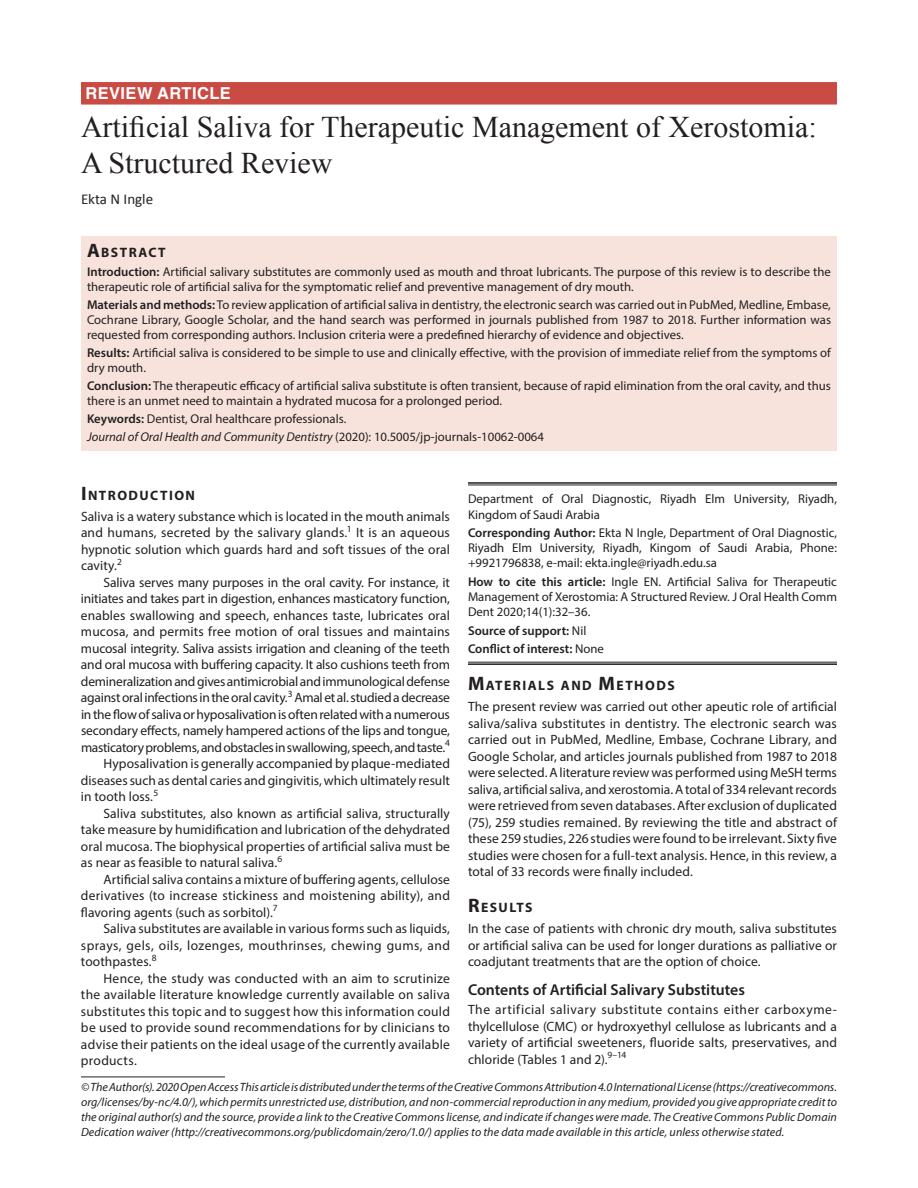
<style>
.page{position:relative;width:918px;height:1188px;background:#fff}
.page>*{position:absolute;margin:0;border:0;box-sizing:border-box;transform-origin:0 0}
.t1{font:30px/36px "Times New Roman";color:#231f20}
.t2{font:700 16.5px "Helvetica LT Std";letter-spacing:.025em;color:#fff}
.t3{font:600 15.75px "Myriad Pro";color:#231f20}
.t4{font:15px "Calibri";color:#231f20}
.t5{font:700 13.65px "Myriad Pro";letter-spacing:.105em;color:#231f20}
.t6{font:13.5px/16.5px "Myriad Pro";color:#231f20;text-align:justify}
.t7{font:13.5px "Myriad Pro";letter-spacing:.02em;color:#231f20}
.t8{font:13.5px "Myriad Pro";letter-spacing:-.02em;color:#231f20}
.t9{font:13.5px "Myriad Pro";letter-spacing:.03em;color:#231f20}
.t10{font:13.5px "Myriad Pro";letter-spacing:.025em;color:#231f20}
.t11{font:12.75px/15px "Myriad Pro";color:#231f20}
.t12{font:600 12.75px/18.3px "Myriad Pro";color:#231f20}
.t13{font:italic 12px/15px "Myriad Pro";letter-spacing:.005em;color:#231f20;text-align:justify}
.s1{font-size:19.5px}
.s2{font-weight:600}
.s3{font-style:italic}
.s4{font-weight:400}
</style>
<div class="page">
<div style="left:81px;top:82px;width:756px;height:23px;background:#c94b43"></div>
<div style="left:81px;top:236px;width:756px;height:26px;background:#f7e3dc"></div>
<div style="left:81px;top:261px;width:756px;height:39px;background:#f7e3dc"></div>
<div style="left:81px;top:294px;width:756px;height:54px;background:#f7e3dc"></div>
<div style="left:81px;top:342px;width:756px;height:39px;background:#f7e3dc"></div>
<div style="left:81px;top:375px;width:756px;height:39px;background:#f7e3dc"></div>
<div style="left:81px;top:408px;width:756px;height:24px;background:#f7e3dc"></div>
<div style="left:81px;top:426px;width:756px;height:24px;background:#f7e3dc"></div>
<hr style="left:468px;top:482px;width:369px;height:2px;background:#231f20">
<hr style="left:468px;top:485px;width:369px;height:1px;background:#231f20">
<hr style="left:468px;top:662px;width:369px;height:1px;background:#231f20">
<hr style="left:468px;top:663px;width:369px;height:2px;background:#231f20">
<hr style="left:81px;top:1077px;width:144px;height:1px;background:#231f20">
<p class="t2" style="left:86px;top:83px;width:147px">REVIEW ARTICLE</p>
<h1 class="t1" style="left:81px;top:108px;width:737px">Artificial Saliva for Therapeutic Management of Xerostomia:<br>A Structured Review</h1>
<p class="t4" style="left:81px;top:190px;width:74px">Ekta N Ingle</p>
<p class="t5" style="left:87px;top:243px;width:80px"><span class="s1">A</span>BSTRACT</p>
<p class="t11" style="left:87px;top:264px;width:745px"><span class="s2">Introduction:</span> Artificial salivary substitutes are commonly used as mouth and throat lubricants. The purpose of this review is to describe the therapeutic role of artificial saliva for the symptomatic relief and preventive management of dry mouth.</p>
<p class="t11" style="left:87px;top:297px;width:746px;text-align:justify"><span class="s2">Materials and methods:</span> To review application of artificial saliva in dentistry, the electronic search was carried out in PubMed, Medline, Embase, Cochrane Library, Google Scholar, and the hand search was performed in journals published from 1987 to 2018. Further information was requested from corresponding authors. Inclusion criteria were a predefined hierarchy of evidence and objectives.</p>
<p class="t11" style="left:87px;top:345px;width:745px"><span class="s2">Results:</span> Artificial saliva is considered to be simple to use and clinically effective, with the provision of immediate relief from the symptoms of dry mouth.</p>
<p class="t11" style="left:87px;top:378px;width:746px"><span class="s2">Conclusion:</span> The therapeutic efficacy of artificial saliva substitute is often transient, because of rapid elimination from the oral cavity, and thus there is an unmet need to maintain a hydrated mucosa for a prolonged period.</p>
<p class="t11" style="left:87px;top:410px;width:459px;line-height:18px"><span class="s2">Keywords:</span> Dentist, Oral healthcare professionals.<br><span class="s3">Journal of Oral Health and Community Dentistry</span> (2020): 10.5005/jp-journals-10062-0064</p>
<p class="t5" style="left:81px;top:486px;width:116px"><span class="s1">I</span>NTRODUCTION</p>
<p class="t6" style="left:81px;top:508px;width:371px">Saliva is a watery substance which is located in the mouth animals and humans, secreted by the salivary glands.<sup>1</sup> It is an aqueous hypnotic solution which guards hard and soft tissues of the oral cavity.<sup>2</sup></p>
<p class="t6" style="left:104px;top:574px;width:348px">Saliva serves many purposes in the oral cavity. For instance, it</p>
<p class="t6" style="left:81px;top:590px;width:370px">initiates and takes part in digestion, enhances masticatory function,</p>
<p class="t6" style="left:81px;top:607px;width:370px">enables swallowing and speech, enhances taste, lubricates oral</p>
<p class="t6" style="left:81px;top:623px;width:370px">mucosa, and permits free motion of oral tissues and maintains</p>
<p class="t6" style="left:81px;top:640px;width:370px">mucosal integrity. Saliva assists irrigation and cleaning of the teeth</p>
<p class="t6" style="left:81px;top:656px;width:370px">and oral mucosa with buffering capacity. It also cushions teeth from</p>
<p class="t8" style="left:81px;top:673px;width:370px">demineralization and gives antimicrobial and immunological defense</p>
<p class="t8" style="left:81px;top:689px;width:370px">against oral infections in the oral cavity.<sup>3</sup> Amal et al. studied a decrease</p>
<p class="t6" style="left:81px;top:706px;width:370px">in the flow of saliva or hyposalivation is often related with a numerous</p>
<p class="t6" style="left:81px;top:722px;width:370px">secondary effects, namely hampered actions of the lips and tongue,</p>
<p class="t8" style="left:81px;top:739px;width:371px">masticatory problems, and obstacles in swallowing, speech, and taste.<sup>4</sup></p>
<p class="t6" style="left:104px;top:755px;width:348px">Hyposalivation is generally accompanied by plaque-mediated</p>
<p class="t6" style="left:81px;top:772px;width:370px">diseases such as dental caries and gingivitis, which ultimately result</p>
<p class="t6" style="left:81px;top:788px;width:79px">in tooth loss.<sup>5</sup></p>
<p class="t6" style="left:104px;top:805px;width:348px">Saliva substitutes, also known as artificial saliva, structurally</p>
<p class="t6" style="left:81px;top:821px;width:370px">take measure by humidification and lubrication of the dehydrated</p>
<p class="t6" style="left:81px;top:838px;width:371px">oral mucosa. The biophysical properties of artificial saliva must be</p>
<p class="t6" style="left:81px;top:854px;width:203px">as near as feasible to natural saliva.<sup>6</sup></p>
<p class="t6" style="left:104px;top:871px;width:348px">Artificial saliva contains a mixture of buffering agents, cellulose</p>
<p class="t6" style="left:81px;top:887px;width:371px">derivatives (to increase stickiness and moistening ability), and</p>
<p class="t6" style="left:81px;top:904px;width:198px">flavoring agents (such as sorbitol).<sup>7</sup></p>
<p class="t6" style="left:104px;top:920px;width:348px">Saliva substitutes are available in various forms such as liquids,</p>
<p class="t9" style="left:81px;top:937px;width:371px">sprays, gels, oils, lozenges, mouthrinses, chewing gums, and</p>
<p class="t6" style="left:81px;top:953px;width:77px">toothpastes.<sup>8</sup></p>
<p class="t7" style="left:104px;top:970px;width:348px">Hence, the study was conducted with an aim to scrutinize</p>
<p class="t7" style="left:81px;top:986px;width:371px">the available literature knowledge currently available on saliva</p>
<p class="t7" style="left:81px;top:1003px;width:371px">substitutes this topic and to suggest how this information could</p>
<p class="t7" style="left:81px;top:1019px;width:371px">be used to provide sound recommendations for by clinicians to</p>
<p class="t7" style="left:81px;top:1036px;width:370px">advise their patients on the ideal usage of the currently available</p>
<p class="t10" style="left:81px;top:1052px;width:57px">products.</p>
<p class="t11" style="left:468px;top:491px;width:371px">Department of Oral Diagnostic, Riyadh Elm University, Riyadh,<br>Kingdom of Saudi Arabia</p>
<p class="t11" style="left:468px;top:525px;width:371px;text-align:justify"><span class="s2">Corresponding Author:</span> Ekta N Ingle, Department of Oral Diagnostic, Riyadh Elm University, Riyadh, Kingom of Saudi Arabia, Phone: +9921796838, e-mail: ekta.ingle@riyadh.edu.sa</p>
<p class="t11" style="left:468px;top:574px;width:371px;text-align:justify"><span class="s2">How to cite this article:</span> Ingle EN. Artificial Saliva for Therapeutic Management of Xerostomia: A Structured Review. J Oral Health Comm Dent 2020;14(1):32–36.</p>
<p class="t12" style="left:468px;top:621px;width:137px">Source of support: <span class="s4">Nil<br></span>Conflict of interest: <span class="s4">None</span></p>
<p class="t5" style="left:468px;top:677px;width:208px"><span class="s1">M</span>ATERIALS AND <span class="s1">M</span>ETHODS</p>
<p class="t6" style="left:468px;top:698px;width:371px">The present review was carried out other apeutic role of artificial saliva/saliva substitutes in dentistry. The electronic search was carried out in PubMed, Medline, Embase, Cochrane Library, and Google Scholar, and articles journals published from 1987 to 2018 were selected. A literature review was performed using MeSH terms saliva, artificial saliva, and xerostomia. A total of 334 relevant records were retrieved from seven databases. After exclusion of duplicated (75), 259 studies remained. By reviewing the title and abstract of these 259 studies, 226 studies were found to be irrelevant. Sixty five studies were chosen for a full‑text analysis. Hence, in this review, a total of 33 records were finally included.</p>
<p class="t5" style="left:468px;top:899px;width:66px"><span class="s1">R</span>ESULTS</p>
<p class="t6" style="left:468px;top:920px;width:370px">In the case of patients with chronic dry mouth, saliva substitutes or artificial saliva can be used for longer durations as palliative or coadjutant treatments that are the option of choice.</p>
<p class="t3" style="left:468px;top:979px;width:278px">Contents of Artificial Salivary Substitutes</p>
<p class="t6" style="left:468px;top:1001px;width:370px">The artificial salivary substitute contains either carboxyme&shy;thylcellulose (CMC) or hydroxyethyl cellulose as lubricants and a variety of artificial sweeteners, fluoride salts, preservatives, and chloride (Tables 1 and 2).<sup>9–14</sup></p>
<p class="t13" style="left:81px;top:1079px;width:758px">© The Author(s). 2020 Open Access This article is distributed under the terms of the Creative Commons Attribution 4.0 International License (https://creativecommons. org/licenses/by-nc/4.0/), which permits unrestricted use, distribution, and non-commercial reproduction in any medium, provided you give appropriate credit to the original author(s) and the source, provide a link to the Creative Commons license, and indicate if changes were made. The Creative Commons Public Domain Dedication waiver (http://creativecommons.org/publicdomain/zero/1.0/) applies to the data made available in this article, unless otherwise stated.</p>
</div>
